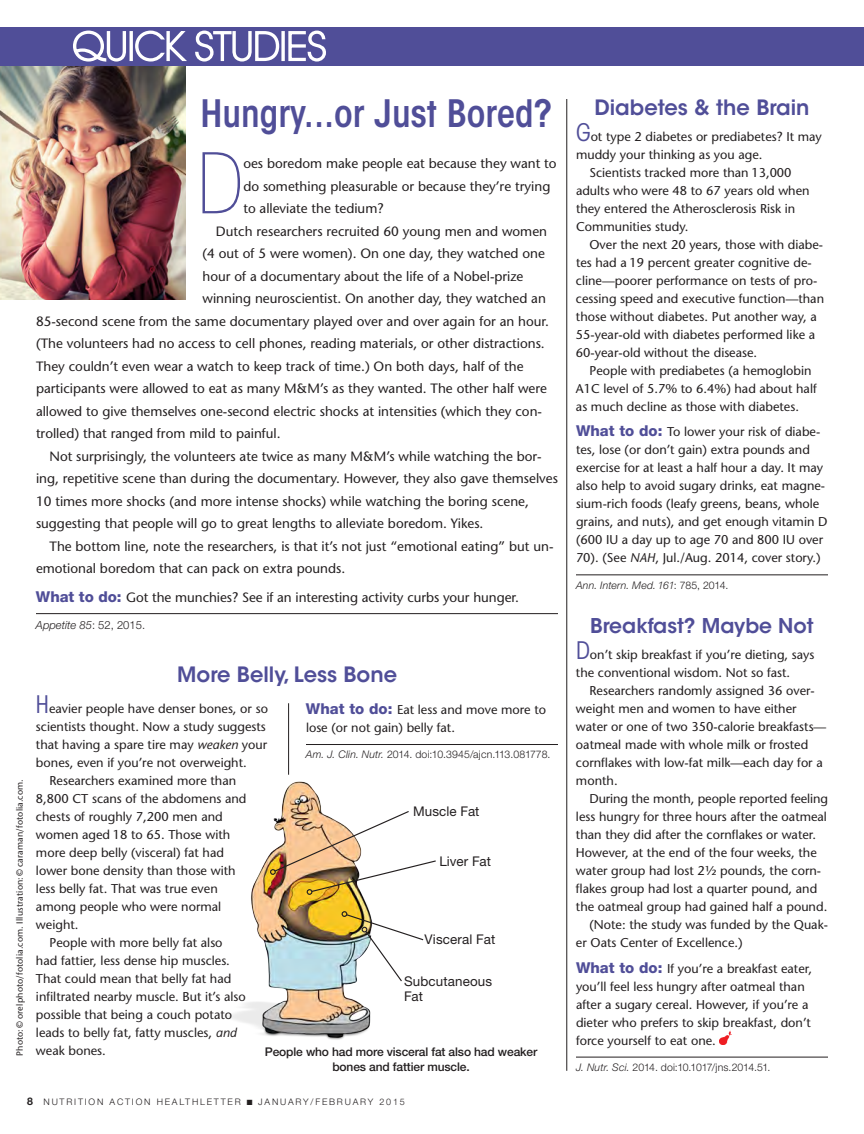
<style>
.page{position:relative;width:864px;height:1134px;background:#fff}
.page>*{position:absolute;margin:0;border:0;box-sizing:border-box;transform-origin:0 0}
.QS-Main_text_1{font:200 condensed 82.5px "ITC Avant Garde Std";color:#504e98}
.QS-Main_header{font:600 condensed 37.5px "ITC Avant Garde Std";color:#504e98}
.QS-Rght_column_heade{font:600 21px "ITC Avant Garde Std";color:#504e98}
.QS-Rght_column_heade-2{font:600 20.25px "ITC Avant Garde Std";color:#504e98}
.QS-Main_text_2{font:500 13.5px/22.5px "Stone Sans Std";color:#231f20}
.QS-Main_text_1-2{font:500 13.5px/22.5px "Stone Sans Std";color:#231f20}
.QS-Main_what_to_do{font:500 13.5px "Stone Sans Std";letter-spacing:-.005em;color:#231f20}
.Diagram_labels_black{font:13.35px/14.9px "Helvetica Neue LT Std";letter-spacing:.01em;color:#231f20}
.QS-Other_text_2{font:500 12.75px/18px "Stone Sans Std";color:#231f20}
.QS-Other_what_to_do{font:500 12.75px/18px "Stone Sans Std";color:#231f20}
.QS-Other_text_1{font:500 12.75px/18px "Stone Sans Std";color:#231f20}
.QS_caption{font:500 12px/15.8px "Helvetica Neue LT Std";letter-spacing:-.01em;color:#231f20;text-align:center}
.QS-Main_footnote{font:italic 300 11.25px "Helvetica Neue LT Std";color:#231f20}
.QS-Other_footnote{font:300 10.5px "Helvetica Neue LT Std";letter-spacing:-.005em;color:#231f20}
.QS-Other_footnote-2{font:italic 300 10.5px "Helvetica Neue LT Std";letter-spacing:.02em;color:#231f20}
.QS-Photo_credit{font:500 9px "Stone Sans Std";letter-spacing:.02em;color:#231f20}
.t1{font:300 9px "Helvetica Neue LT Std";letter-spacing:.2em;color:#231f20}
.s1{font-family:"Helvetica Neue LT Std";font-weight:800;font-size:15px;color:#504e98}
.s2{font-style:normal}
.s3{font-family:"ITC Avant Garde Std";font-weight:400;font-stretch:condensed;font-size:24px;color:#504e98}
.s4{font-style:italic}
.s5{font-weight:700;font-size:10.5px}
</style>
<div class="page">
<img style="left:0;top:65px;width:186px;height:234px">
<hr style="left:567px;top:99px;width:1px;height:972px;background:#231f20">
<div style="left:0;top:27px;width:864px;height:38px;background:#504e98"></div>
<svg style="left:73px;top:30px;width:53px;height:32px"></svg>
<div style="left:130px;top:31px;width:3px;height:30px;border:2px solid #fff"></div>
<svg style="left:135px;top:30px;width:145px;height:32px"></svg>
<div style="left:281px;top:31px;width:4px;height:30px;border:2px solid #fff"></div>
<svg style="left:288px;top:30px;width:38px;height:32px"></svg>
<hr style="left:288px;top:703px;width:1px;height:72px;background:#231f20">
<hr style="left:576px;top:575px;width:252px;height:1px;background:#231f20">
<hr style="left:576px;top:1057px;width:252px;height:1px;background:#231f20">
<svg style="left:720px;top:1031px;width:11px;height:13px"></svg>
<hr style="left:36px;top:613px;width:522px;height:1px;background:#231f20">
<hr style="left:306px;top:744px;width:252px;height:1px;background:#231f20">
<img style="left:229px;top:781px;width:142px;height:259px">
<img style="left:345px;top:913px;width:79px;height:70px">
<div style="left:341px;top:911px;width:7px;height:6px;border:1px solid #231f20;border-radius:50%"></div>
<div style="left:306px;top:889px;width:7px;height:6px;border:1px solid #231f20;border-radius:50%"></div>
<img style="left:270px;top:810px;width:166px;height:83px">
<p class="QS-Photo_credit" style="left:14px;top:1056px;width:278px;rotate:-90deg">Photo: © orelphoto/fotolia.com. Illustration: © caraman/fotolia.com.</p>
<p class="QS-Main_header" style="left:200px;top:90px;width:353px">Hungry...or Just Bored?</p>
<p class="QS-Main_text_1" style="left:197px;top:136px;width:48px">D</p>
<p class="QS-Main_text_1-2" style="left:243px;top:152px;width:315px">oes boredom make people eat because they want to do something pleasurable or because they’re trying to alleviate the tedium?</p>
<p class="QS-Main_text_2" style="left:216px;top:220px;width:333px">Dutch researchers recruited 60 young men and women</p>
<p class="QS-Main_text_2" style="left:202px;top:242px;width:344px">(4 out of 5 were women). On one day, they watched one</p>
<p class="QS-Main_text_2" style="left:202px;top:265px;width:322px">hour of a documentary about the life of a Nobel-prize</p>
<p class="QS-Main_text_2" style="left:202px;top:287px;width:345px">winning neuroscientist. On another day, they watched an</p>
<p class="QS-Main_text_2" style="left:36px;top:310px;width:515px">85-second scene from the same documentary played over and over again for an hour.</p>
<p class="QS-Main_text_2" style="left:36px;top:332px;width:510px">(The volunteers had no access to cell phones, reading materials, or other distractions.</p>
<p class="QS-Main_text_2" style="left:36px;top:355px;width:489px">They couldn’t even wear a watch to keep track of time.) On both days, half of the</p>
<p class="QS-Main_text_2" style="left:36px;top:377px;width:513px">participants were allowed to eat as many M&amp;M’s as they wanted. The other half were</p>
<p class="QS-Main_text_2" style="left:36px;top:400px;width:508px">allowed to give themselves one-second electric shocks at intensities (which they con-</p>
<p class="QS-Main_text_2" style="left:36px;top:422px;width:246px">trolled) that ranged from mild to painful.</p>
<p class="QS-Main_text_2" style="left:36px;top:445px;width:523px;text-indent:14px">Not surprisingly, the volunteers ate twice as many M&amp;M’s while watching the bor&shy;ing, repetitive scene than during the documentary. However, they also gave themselves 10 times more shocks (and more intense shocks) while watching the boring scene, suggesting that people will go to great lengths to alleviate boredom. Yikes.</p>
<p class="QS-Main_text_2" style="left:36px;top:535px;width:519px;text-indent:14px">The bottom line, note the researchers, is that it’s not just “emotional eating” but un&shy;emotional boredom that can pack on extra pounds.</p>
<p class="QS-Main_what_to_do" style="left:36px;top:589px;width:484px"><span class="s1">What to do:</span> Got the munchies? See if an interesting activity curbs your hunger.</p>
<p class="QS-Main_footnote" style="left:36px;top:618px;width:111px">Appetite 85<span class="s2">: 52, 2015.</span></p>
<p class="QS-Rght_column_heade" style="left:177px;top:661px;width:221px">More Belly, Less Bone</p>
<p class="QS-Other_text_1" style="left:36px;top:699px;width:233px"><span class="s3">H</span>eavier people have denser bones, or so scientists thought. Now a study suggests that having a spare tire may <span class="s4">weaken</span> your bones, even if you’re not overweight.</p>
<p class="QS-Other_text_2" style="left:36px;top:771px;width:212px;text-indent:14px">Researchers examined more than<br>8,800 CT scans of the abdomens and chests of roughly 7,200 men and women aged 18 to 65. Those with more deep belly (visceral) fat had lower bone density than those with less belly fat. That was true even among people who were normal weight.</p>
<p class="QS-Other_text_2" style="left:36px;top:933px;width:211px;text-indent:14px">People with more belly fat also had fattier, less dense hip muscles.<br>That could mean that belly fat had infiltrated nearby muscle. But it’s also possible that being a couch potato leads to belly fat, fatty muscles, <span class="s4">and </span>weak bones.</p>
<p class="QS-Other_what_to_do" style="left:306px;top:701px;width:242px"><span class="s1">What to do:</span> Eat less and move more to lose (or not gain) belly fat.</p>
<p class="QS-Other_footnote" style="left:306px;top:748px;width:246px"><span class="s4">Am. J. Clin. Nutr.</span> 2014. doi:10.3945/ajcn.113.081778.</p>
<p class="Diagram_labels_black" style="left:413px;top:804px;width:68px">Muscle Fat</p>
<p class="Diagram_labels_black" style="left:439px;top:853px;width:53px">Liver Fat</p>
<p class="Diagram_labels_black" style="left:425px;top:932px;width:72px">Visceral Fat</p>
<p class="Diagram_labels_black" style="left:404px;top:974px;width:90px">Subcutaneous<br>Fat</p>
<p class="QS_caption" style="left:265px;top:1043px;width:274px">People who had more visceral fat also had weaker bones and fattier muscle.</p>
<p class="t1" style="left:27px;top:1097px;width:379px"><span class="s5">8</span> NUTRITION ACTION HEALTHLETTER ■ JANUARY/FEBRUARY 2015</p>
<p class="QS-Rght_column_heade" style="left:594px;top:94px;width:217px">Diabetes &amp; the Brain</p>
<p class="QS-Other_text_1" style="left:576px;top:127px;width:247px"><span class="s3">G</span>ot type 2 diabetes or prediabetes? It may muddy your thinking as you age.</p>
<p class="QS-Other_text_2" style="left:576px;top:163px;width:235px;text-indent:14px">Scientists tracked more than 13,000 adults who were 48 to 67 years old when they entered the Atherosclerosis Risk in Communities study.</p>
<p class="QS-Other_text_2" style="left:576px;top:235px;width:250px;text-indent:14px">Over the next 20 years, those with diabe&shy;tes had a 19 percent greater cognitive de&shy;cline—poorer performance on tests of pro&shy;cessing speed and executive function—than those without diabetes. Put another way, a 55-year-old with diabetes performed like a 60-year-old without the disease.</p>
<p class="QS-Other_text_2" style="left:576px;top:361px;width:242px;text-indent:14px">People with prediabetes (a hemoglobin<br>A1C level of 5.7% to 6.4%) had about half as much decline as those with diabetes.</p>
<p class="QS-Other_what_to_do" style="left:576px;top:423px;width:253px"><span class="s1">What to do:</span> To lower your risk of diabe&shy;tes, lose (or don’t gain) extra pounds and exercise for at least a half hour a day. It may also help to avoid sugary drinks, eat magne&shy;sium-rich foods (leafy greens, beans, whole grains, and nuts), and get enough vitamin D (600 IU a day up to age 70 and 800 IU over 70). (See <span class="s4">NAH</span>, Jul./Aug. 2014, cover story.)</p>
<p class="QS-Other_footnote-2" style="left:576px;top:579px;width:154px">Ann. Intern. Med. 161<span class="s2">: 785, 2014.</span></p>
<p class="QS-Rght_column_heade-2" style="left:590px;top:613px;width:225px">Breakfast? Maybe Not</p>
<p class="QS-Other_text_1" style="left:576px;top:646px;width:240px"><span class="s3">D</span>on’t skip breakfast if you’re dieting, says the conventional wisdom. Not so fast.</p>
<p class="QS-Other_text_2" style="left:576px;top:682px;width:252px;text-indent:14px">Researchers randomly assigned 36 over&shy;weight men and women to have either water or one of two 350-calorie breakfasts— oatmeal made with whole milk or frosted cornflakes with low-fat milk—each day for a month.</p>
<p class="QS-Other_text_2" style="left:576px;top:790px;width:254px;text-indent:14px">During the month, people reported feeling less hungry for three hours after the oatmeal than they did after the cornflakes or water.<br>However, at the end of the four weeks, the water group had lost 2½ pounds, the corn&shy;flakes group had lost a quarter pound, and the oatmeal group had gained half a pound.</p>
<p class="QS-Other_text_2" style="left:576px;top:916px;width:254px;text-indent:14px">(Note: the study was funded by the Quak&shy;er Oats Center of Excellence.)</p>
<p class="QS-Other_what_to_do" style="left:576px;top:959px;width:238px"><span class="s1">What to do:</span> If you’re a breakfast eater, you’ll feel less hungry after oatmeal than after a sugary cereal. However, if you’re a dieter who prefers to skip breakfast, don’t force yourself to eat one.</p>
<p class="QS-Other_footnote" style="left:576px;top:1061px;width:196px"><span class="s4">J. Nutr. Sci.</span> 2014. doi:10.1017/jns.2014.51.</p>
</div>
